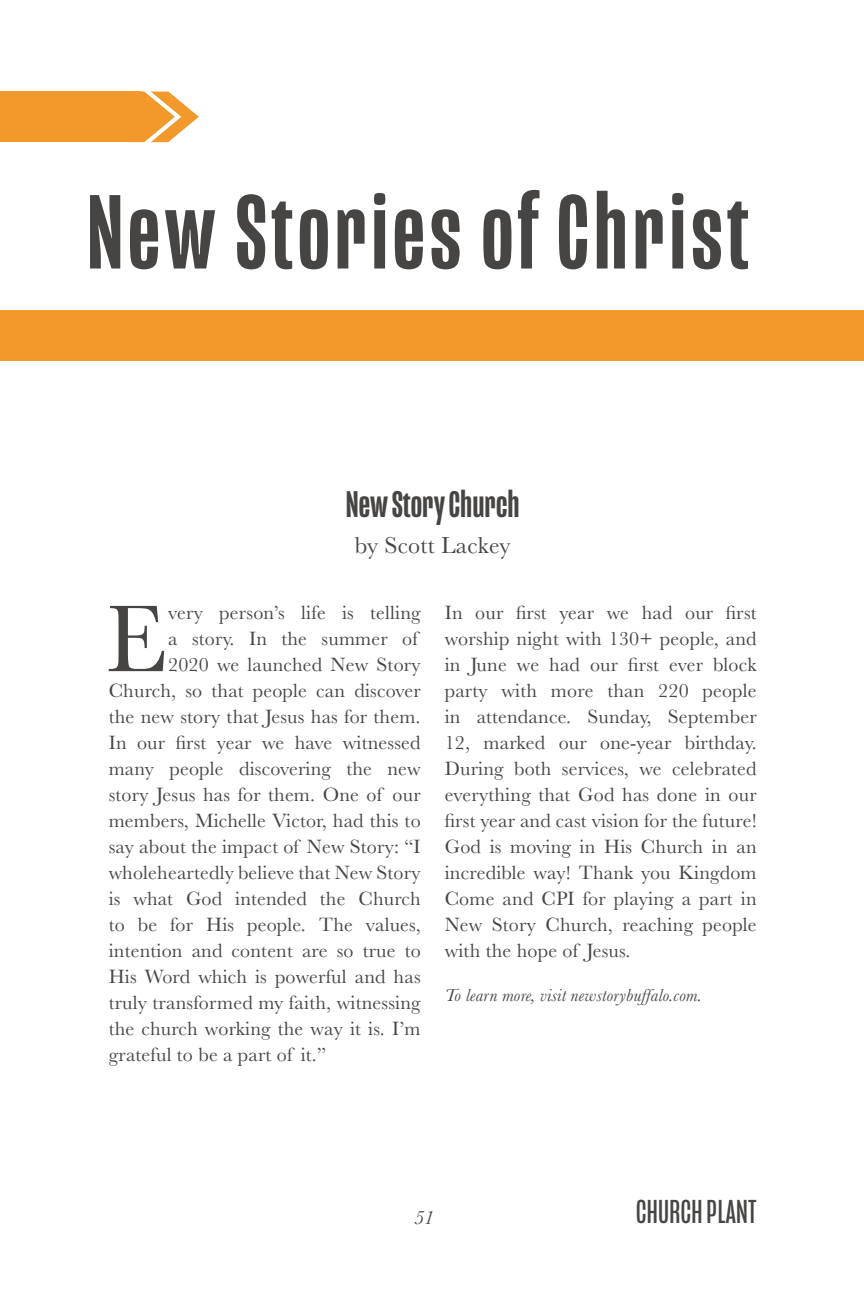
<style>
.page{position:relative;width:864px;height:1296px;background:#fff}
.page>*{position:absolute;margin:0;border:0;box-sizing:border-box;transform-origin:0 0}
.t1{font:500 108px "Mongoose";letter-spacing:.04em;color:#464543}
.KC_Body_Copy{font:98.6px "Baskerville";color:#464543}
.t2{font:500 38px "Mongoose";color:#464543}
.t3{font:34px "Mongoose";letter-spacing:.01em;color:#464543}
.t4{font:24px "Baskerville";letter-spacing:.01em;color:#464543}
.KC_Body_Copy-2{font:20px/26px "Baskerville";letter-spacing:.01em;color:#464543;text-align:justify}
.t5{font:italic 20px "Baskerville";color:#464543}
.KC_Body_Copy-3{font:italic 18px "Baskerville";letter-spacing:.01em;color:#464543}
</style>
<div class="page">
<div style="left:0;top:310px;width:864px;height:51px;background:#f3992b"></div>
<div style="left:0;top:92px;width:140px;height:50px;background:#f3992b"></div>
<svg style="left:140px;top:92px;width:59px;height:50px"></svg>
<p class="t1" style="left:87px;top:171px;width:664px">New Stories of Christ</p>
<p class="t2" style="left:346px;top:482px;width:175px">New Story Church</p>
<p class="t4" style="left:355px;top:530px;width:157px">by Scott Lackey</p>
<p class="KC_Body_Copy" style="left:106px;top:576px;width:63px">E</p>
<p class="KC_Body_Copy-2" style="left:168px;top:600px;width:254px">very person’s life is telling</p>
<p class="KC_Body_Copy-2" style="left:168px;top:626px;width:251px">a story. In the summer of</p>
<p class="KC_Body_Copy-2" style="left:168px;top:652px;width:254px">2020 we launched New Story</p>
<p class="KC_Body_Copy-2" style="left:109px;top:678px;width:313px">Church, so that people can discover</p>
<p class="KC_Body_Copy-2" style="left:109px;top:704px;width:313px">the new story that Jesus has for them.</p>
<p class="KC_Body_Copy-2" style="left:109px;top:730px;width:313px">In our first year we have witnessed</p>
<p class="KC_Body_Copy-2" style="left:109px;top:756px;width:313px">many people discovering the new</p>
<p class="KC_Body_Copy-2" style="left:109px;top:782px;width:313px">story Jesus has for them. One of our</p>
<p class="KC_Body_Copy-2" style="left:109px;top:808px;width:313px">members, Michelle Victor, had this to</p>
<p class="KC_Body_Copy-2" style="left:109px;top:834px;width:313px">say about the impact of New Story: “I</p>
<p class="KC_Body_Copy-2" style="left:109px;top:860px;width:313px">wholeheartedly believe that New Story</p>
<p class="KC_Body_Copy-2" style="left:109px;top:886px;width:313px">is what God intended the Church</p>
<p class="KC_Body_Copy-2" style="left:109px;top:912px;width:314px">to be for His people. The values,</p>
<p class="KC_Body_Copy-2" style="left:109px;top:938px;width:313px">intention and content are so true to</p>
<p class="KC_Body_Copy-2" style="left:109px;top:964px;width:313px">His Word which is powerful and has</p>
<p class="KC_Body_Copy-2" style="left:109px;top:990px;width:313px">truly transformed my faith, witnessing</p>
<p class="KC_Body_Copy-2" style="left:109px;top:1016px;width:313px">the church working the way it is. I’m</p>
<p class="KC_Body_Copy-2" style="left:109px;top:1042px;width:219px">grateful to be a part of it.”</p>
<p class="KC_Body_Copy-2" style="left:445px;top:600px;width:314px">In our first year we had our first worship night with 130+ people, and in June we had our first ever block party with more than 220 people in attendance. Sunday, September 12, marked our one-year birthday.<br>During both services, we celebrated everything that God has done in our first year and cast vision for the future!<br>God is moving in His Church in an incredible way! Thank you Kingdom Come and CPI for playing a part in New Story Church, reaching people with the hope of Jesus.</p>
<p class="KC_Body_Copy-3" style="left:445px;top:983px;width:259px">To learn more, visit newstorybuffalo.com.</p>
<p class="t5" style="left:414px;top:1204px;width:21px">51</p>
<p class="t3" style="left:636px;top:1192px;width:122px">CHURCH PLANT</p>
</div>
